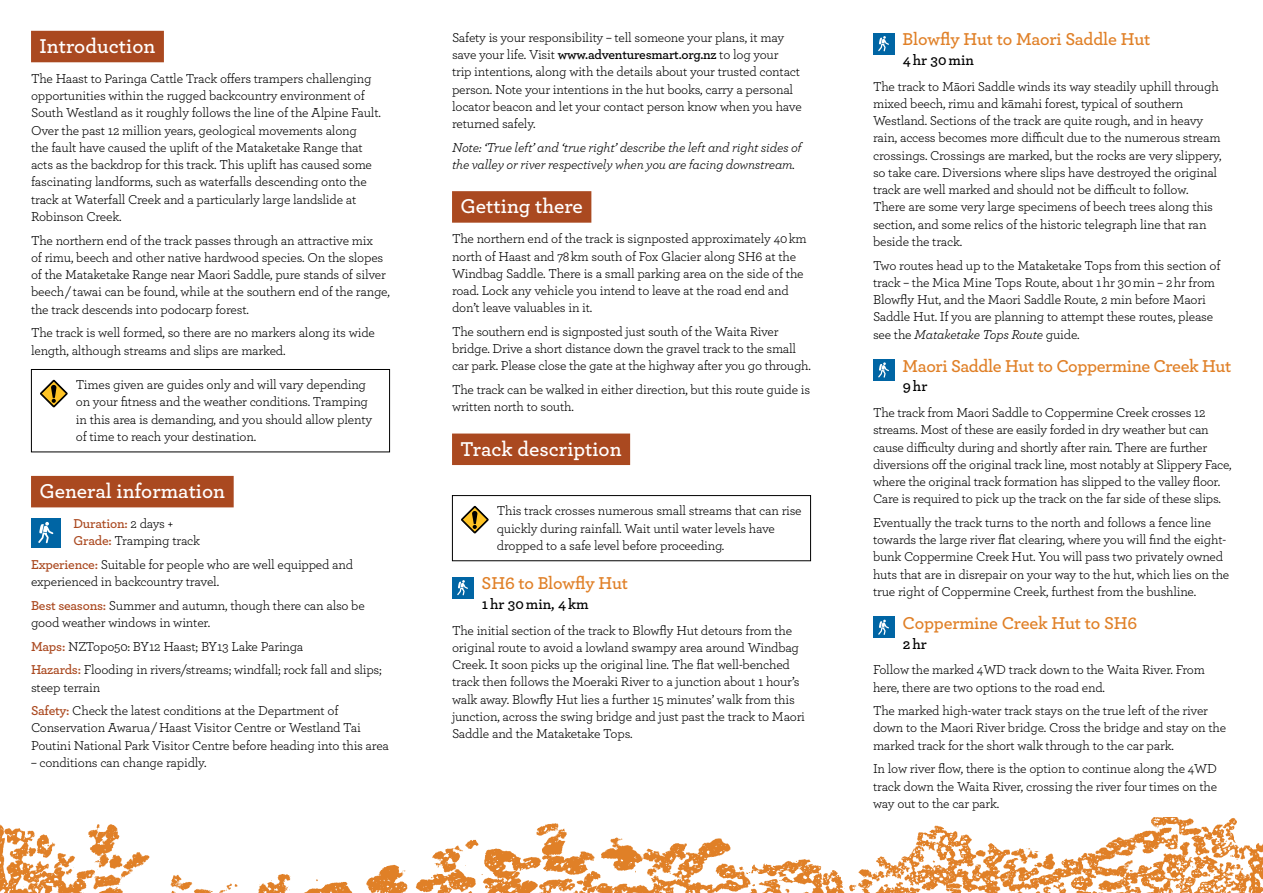
<style>
.page{position:relative;width:1263px;height:893px;background:#fff}
.page>*{position:absolute;margin:0;border:0;box-sizing:border-box;transform-origin:0 0}
.t1{font:600 21px "Archer";color:#fff}
.t2{font:600 18px "Archer";letter-spacing:-.015em;color:#e08027}
.t3{font:600 15px "Archer";color:#000}
.t4{font:13.5px/17.2px "Archer";letter-spacing:-.015em;color:#000}
.t5{font:italic 13.5px/17.2px "Archer";letter-spacing:-.015em;color:#000}
.s1{font-weight:600;color:#aa4920}
.s2{font-weight:600}
.s3{font-style:italic}
</style>
<div class="page">
<img style="left:0;top:818px;width:1263px;height:75px">
<div style="left:31px;top:31px;width:133px;height:31px;background:#aa4920"></div>
<div style="left:31px;top:476px;width:203px;height:31px;background:#aa4920"></div>
<div style="left:40px;top:380px;width:27px;height:27px;border:1px solid #000;border-radius:13px"></div>
<svg style="left:41px;top:381px;width:25px;height:25px"></svg>
<div style="left:41px;top:381px;width:25px;height:25px;border:1px solid #000;border-radius:12px"></div>
<svg style="left:51px;top:385px;width:5px;height:18px"></svg>
<div style="left:31px;top:369px;width:359px;height:83px;border:1px solid #000"></div>
<div style="left:31px;top:518px;width:30px;height:30px;background:#0065a4"></div>
<svg style="left:38px;top:522px;width:15px;height:21px"></svg>
<div style="left:452px;top:191px;width:139px;height:32px;background:#aa4920"></div>
<div style="left:452px;top:434px;width:178px;height:31px;background:#aa4920"></div>
<div style="left:461px;top:506px;width:27px;height:27px;border:1px solid #000;border-radius:13px"></div>
<svg style="left:462px;top:507px;width:25px;height:25px"></svg>
<div style="left:462px;top:507px;width:25px;height:25px;border:1px solid #000;border-radius:12px"></div>
<svg style="left:472px;top:511px;width:5px;height:18px"></svg>
<div style="left:452px;top:495px;width:359px;height:66px;border:1px solid #000"></div>
<div style="left:452px;top:577px;width:21px;height:21px;background:#0065a4"></div>
<svg style="left:457px;top:580px;width:11px;height:15px"></svg>
<div style="left:873px;top:33px;width:21px;height:21px;background:#0065a4"></div>
<svg style="left:878px;top:36px;width:11px;height:15px"></svg>
<div style="left:873px;top:359px;width:21px;height:22px;background:#0065a4"></div>
<svg style="left:878px;top:362px;width:11px;height:16px"></svg>
<div style="left:873px;top:617px;width:21px;height:21px;background:#0065a4"></div>
<svg style="left:878px;top:620px;width:11px;height:15px"></svg>
<h1 class="t1" style="left:40px;top:30px;width:117px">Introduction</h1>
<p class="t4" style="left:31px;top:69px;width:351px">The Haast to Paringa Cattle Track offers trampers challenging opportunities within the rugged backcountry environment of South Westland as it roughly follows the line of the Alpine Fault.<br>Over the past 12 million years, geological movements along<br>the fault have caused the uplift of the Mataketake Range that acts as the backdrop for this track. This uplift has caused some fascinating landforms, such as waterfalls descending onto the track at Waterfall Creek and a particularly large landslide at Robinson Creek.</p>
<p class="t4" style="left:31px;top:231px;width:360px">The northern end of the track passes through an attractive mix<br>of rimu, beech and other native hardwood species. On the slopes of the Mataketake Range near Maori Saddle, pure stands of silver beech / tawai can be found, while at the southern end of the range, the track descends into podocarp forest.</p>
<p class="t4" style="left:31px;top:323px;width:345px">The track is well formed, so there are no markers along its wide length, although streams and slips are marked.</p>
<p class="t4" style="left:76px;top:375px;width:298px">Times given are guides only and will vary depending on your fitness and the weather conditions. Tramping in this area is demanding, and you should allow plenty of time to reach your destination.</p>
<h1 class="t1" style="left:40px;top:475px;width:187px">General information</h1>
<p class="t4" style="left:73px;top:514px;width:128px"><span class="s1">Duration:</span> 2 days +<br><span class="s1">Grade:</span> Tramping track</p>
<p class="t4" style="left:31px;top:555px;width:324px"><span class="s1">Experience:</span> Suitable for people who are well equipped and experienced in backcountry travel.</p>
<p class="t4" style="left:31px;top:596px;width:335px"><span class="s1">Best seasons:</span> Summer and autumn, though there can also be good weather windows in winter.</p>
<p class="t4" style="left:31px;top:634px;width:352px;line-height:23.7px"><span class="s1">Maps:</span> NZTopo50: BY12 Haast; BY13 Lake Paringa<br><span class="s1">Hazards:</span> Flooding in rivers/streams; windfall; rock fall and slips;</p>
<p class="t4" style="left:31px;top:675px;width:309px;line-height:23.7px">steep terrain<br><span class="s1">Safety:</span> Check the latest conditions at the Department of</p>
<p class="t4" style="left:31px;top:719px;width:359px">Conservation Awarua / Haast Visitor Centre or Westland Tai<br>Poutini National Park Visitor Centre before heading into this area</p>
<p class="t4" style="left:31px;top:753px;width:177px">– conditions can change rapidly.</p>
<p class="t4" style="left:452px;top:28px;width:351px">Safety is your responsibility – tell someone your plans, it may save your life. Visit <span class="s2">www.adventuresmart.org.nz</span> to log your<br>trip intentions, along with the details about your trusted contact person. Note your intentions in the hut books, carry a personal locator beacon and let your contact person know when you have returned safely.</p>
<p class="t5" style="left:452px;top:138px;width:351px">Note: ‘True left’ and ‘true right’ describe the left and right sides of the valley or river respectively when you are facing downstream.</p>
<h1 class="t1" style="left:460px;top:191px;width:124px">Getting there</h1>
<p class="t4" style="left:452px;top:230px;width:356px">The northern end of the track is signposted approximately 40 km north of Haast and 78 km south of Fox Glacier along SH6 at the Windbag Saddle. There is a small parking area on the side of the road. Lock any vehicle you intend to leave at the road end and don’t leave valuables in it.</p>
<p class="t4" style="left:452px;top:322px;width:360px">The southern end is signposted just south of the Waita River bridge. Drive a short distance down the gravel track to the small car park. Please close the gate at the highway after you go through.</p>
<p class="t4" style="left:452px;top:380px;width:360px">The track can be walked in either direction, but this route guide is written north to south.</p>
<h1 class="t1" style="left:460px;top:433px;width:163px">Track description</h1>
<p class="t4" style="left:497px;top:501px;width:307px">This track crosses numerous small streams that can rise quickly during rainfall. Wait until water levels have dropped to a safe level before proceeding.</p>
<h2 class="t2" style="left:482px;top:570px;width:148px">SH6 to Blowfly Hut</h2>
<p class="t3" style="left:482px;top:593px;width:108px">1 hr 30 min, 4 km</p>
<p class="t4" style="left:452px;top:621px;width:355px">The initial section of the track to Blowfly Hut detours from the original route to avoid a lowland swampy area around Windbag Creek. It soon picks up the original line. The flat well-benched track then follows the Moeraki River to a junction about 1 hour’s walk away. Blowfly Hut lies a further 15 minutes’ walk from this junction, across the swing bridge and just past the track to Maori Saddle and the Mataketake Tops.</p>
<h2 class="t2" style="left:903px;top:26px;width:249px">Blowfly Hut to Maori Saddle Hut</h2>
<p class="t3" style="left:903px;top:49px;width:73px">4 hr 30 min</p>
<p class="t4" style="left:873px;top:77px;width:350px">The track to Māori Saddle winds its way steadily uphill through mixed beech, rimu and kāmahi forest, typical of southern Westland. Sections of the track are quite rough, and in heavy rain, access becomes more difficult due to the numerous stream crossings. Crossings are marked, but the rocks are very slippery, so take care. Diversions where slips have destroyed the original track are well marked and should not be difficult to follow.<br>There are some very large specimens of beech trees along this section, and some relics of the historic telegraph line that ran beside the track.</p>
<p class="t4" style="left:873px;top:256px;width:349px">Two routes head up to the Mataketake Tops from this section of track – the Mica Mine Tops Route, about 1 hr 30 min – 2 hr from Blowfly Hut, and the Maori Saddle Route, 2 min before Maori Saddle Hut. If you are planning to attempt these routes, please see the <span class="s3">Mataketake Tops Route</span> guide.</p>
<h2 class="t2" style="left:903px;top:352px;width:330px">Maori Saddle Hut to Coppermine Creek Hut</h2>
<p class="t3" style="left:903px;top:375px;width:26px">9 hr</p>
<p class="t4" style="left:873px;top:403px;width:360px">The track from Maori Saddle to Coppermine Creek crosses 12 streams. Most of these are easily forded in dry weather but can cause difficulty during and shortly after rain. There are further diversions off the original track line, most notably at Slippery Face, where the original track formation has slipped to the valley floor.<br>Care is required to pick up the track on the far side of these slips.</p>
<p class="t4" style="left:873px;top:513px;width:358px">Eventually the track turns to the north and follows a fence line towards the large river flat clearing, where you will find the eight&shy;bunk Coppermine Creek Hut. You will pass two privately owned huts that are in disrepair on your way to the hut, which lies on the true right of Coppermine Creek, furthest from the bushline.</p>
<h2 class="t2" style="left:903px;top:610px;width:236px">Coppermine Creek Hut to SH6</h2>
<p class="t3" style="left:903px;top:632px;width:26px">2 hr</p>
<p class="t4" style="left:873px;top:660px;width:333px">Follow the marked 4WD track down to the Waita River. From here, there are two options to the road end.</p>
<p class="t4" style="left:873px;top:701px;width:355px">The marked high-water track stays on the true left of the river down to the Maori River bridge. Cross the bridge and stay on the marked track for the short walk through to the car park.</p>
<p class="t4" style="left:873px;top:759px;width:346px;text-align:justify">In low river flow, there is the option to continue along the 4WD track down the Waita River, crossing the river four times on the way out to the car park.</p>
</div>
